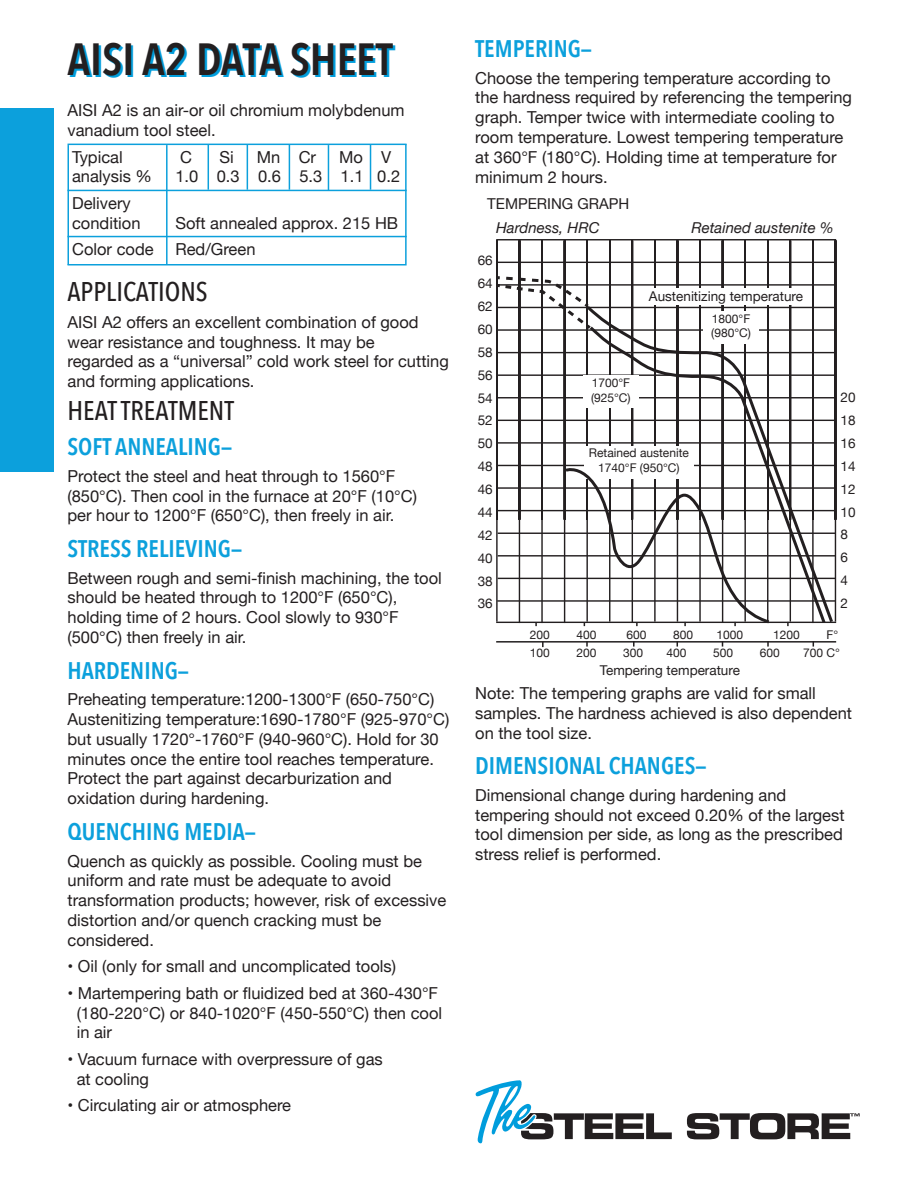
<style>
.page{position:relative;width:918px;height:1188px;background:#fff}
.page>*{position:absolute;margin:0;border:0;box-sizing:border-box;transform-origin:0 0}
.t1{font:600 45px "Avenir Next Condensed";color:#009ddc}
.t2{font:500 27px "Avenir Next Condensed";color:#231f20}
.t3{font:600 24px "Avenir Next Condensed";color:#0ca0dc}
.t4{font:16.5px/19.8px "Helvetica Neue";color:#231f20}
.t5{font:italic 15px "Helvetica Neue";color:#231f20}
.t6{font:15px "Helvetica Neue";color:#231f20}
.t7{font:13.5px/22.8px "Helvetica Neue";color:#231f20;text-align:justify}
.t8{font:12px/14.4px "Helvetica Neue";color:#231f20}
</style>
<div class="page">
<svg style="left:476px;top:1080px;width:196px;height:63px"></svg>
<svg style="left:687px;top:1113px;width:173px;height:26px"></svg>
<div style="left:0;top:108px;width:54px;height:364px;background:#0ca0dc"></div>
<hr style="left:68px;top:190px;width:339px;height:1px;background:#0ca0dc">
<hr style="left:68px;top:236px;width:339px;height:1px;background:#0ca0dc">
<hr style="left:68px;top:264px;width:339px;height:2px;background:#0ca0dc">
<hr style="left:68px;top:144px;width:339px;height:1px;background:#0ca0dc">
<hr style="left:166px;top:145px;width:2px;height:120px;background:#0ca0dc">
<hr style="left:208px;top:144px;width:1px;height:46px;background:#0ca0dc">
<hr style="left:247px;top:144px;width:1px;height:46px;background:#0ca0dc">
<hr style="left:289px;top:144px;width:1px;height:46px;background:#0ca0dc">
<hr style="left:405px;top:144px;width:2px;height:120px;background:#0ca0dc">
<hr style="left:68px;top:145px;width:1px;height:120px;background:#0ca0dc">
<hr style="left:496px;top:240px;width:2px;height:382px;background:#231f20">
<hr style="left:519px;top:240px;width:1px;height:383px;background:#231f20">
<hr style="left:541px;top:240px;width:2px;height:383px;background:#231f20">
<hr style="left:564px;top:240px;width:1px;height:383px;background:#231f20">
<hr style="left:586px;top:240px;width:2px;height:382px;background:#231f20">
<hr style="left:609px;top:240px;width:1px;height:382px;background:#231f20">
<hr style="left:632px;top:240px;width:1px;height:382px;background:#231f20">
<hr style="left:654px;top:240px;width:2px;height:382px;background:#231f20">
<hr style="left:677px;top:240px;width:1px;height:382px;background:#231f20">
<hr style="left:699px;top:240px;width:2px;height:382px;background:#231f20">
<hr style="left:722px;top:240px;width:1px;height:382px;background:#231f20">
<hr style="left:744px;top:240px;width:2px;height:382px;background:#231f20">
<hr style="left:767px;top:240px;width:1px;height:382px;background:#231f20">
<hr style="left:790px;top:240px;width:1px;height:382px;background:#231f20">
<hr style="left:812px;top:240px;width:2px;height:383px;background:#231f20">
<hr style="left:835px;top:239px;width:1px;height:383px;background:#231f20">
<hr style="left:496px;top:239px;width:339px;height:1px;background:#231f20">
<hr style="left:498px;top:262px;width:337px;height:1px;background:#231f20">
<hr style="left:498px;top:284px;width:337px;height:2px;background:#231f20">
<hr style="left:498px;top:352px;width:337px;height:1px;background:#231f20">
<hr style="left:498px;top:374px;width:337px;height:2px;background:#231f20">
<hr style="left:498px;top:397px;width:337px;height:1px;background:#231f20">
<hr style="left:498px;top:420px;width:337px;height:1px;background:#231f20">
<hr style="left:498px;top:442px;width:337px;height:2px;background:#231f20">
<hr style="left:498px;top:465px;width:337px;height:1px;background:#231f20">
<hr style="left:498px;top:487px;width:337px;height:2px;background:#231f20">
<hr style="left:498px;top:510px;width:337px;height:1px;background:#231f20">
<hr style="left:498px;top:533px;width:338px;height:1px;background:#231f20">
<hr style="left:498px;top:555px;width:338px;height:2px;background:#231f20">
<hr style="left:498px;top:578px;width:338px;height:1px;background:#231f20">
<hr style="left:496px;top:622px;width:340px;height:1px;background:#231f20">
<hr style="left:497px;top:600px;width:338px;height:2px;background:#231f20">
<div style="left:583px;top:376px;width:55px;height:32px;background:#fff"></div>
<div style="left:641px;top:288px;width:170px;height:16px;background:#fff"></div>
<hr style="left:496px;top:641px;width:340px;height:2px;background:#231f20">
<svg style="left:562px;top:459px;width:24px;height:167px"></svg>
<hr style="left:328px;top:145px;width:1px;height:45px;background:#0ca0dc">
<hr style="left:370px;top:144px;width:1px;height:46px;background:#0ca0dc">
<svg style="left:584px;top:303px;width:251px;height:322px"></svg>
<svg style="left:587px;top:323px;width:241px;height:303px"></svg>
<svg style="left:498px;top:275px;width:96px;height:57px"></svg>
<h1 class="t1" style="left:70px;top:22px;width:327px">AISI A2 DATA SHEET</h1>
<p class="t4" style="left:68px;top:101px;width:339px">AISI A2 is an air-or oil chromium molybdenum vanadium tool steel.</p>
<p class="t4" style="left:72px;top:148px;width:52px">Typical</p>
<p class="t4" style="left:180px;top:148px;width:13px">C</p>
<p class="t4" style="left:220px;top:148px;width:16px">Si</p>
<p class="t4" style="left:257px;top:148px;width:61px">Mn Cr</p>
<p class="t4" style="left:339px;top:148px;width:54px">Mo V</p>
<p class="t4" style="left:72px;top:168px;width:82px">analysis %</p>
<p class="t4" style="left:175px;top:168px;width:226px">1.0 0.3 0.6 5.3 1.1 0.2</p>
<p class="t4" style="left:72px;top:194px;width:70px">Delivery condition</p>
<p class="t4" style="left:175px;top:214px;width:224px">Soft annealed approx. 215 HB</p>
<p class="t4" style="left:72px;top:241px;width:83px">Color code</p>
<p class="t4" style="left:175px;top:241px;width:82px">Red/Green</p>
<h2 class="t2" style="left:68px;top:275px;width:142px">APPLICATIONS</h2>
<p class="t4" style="left:68px;top:313px;width:383px">AISI A2 offers an excellent combination of good wear resistance and toughness. It may be<br>regarded as a “universal” cold work steel for cutting and forming applications.</p>
<h2 class="t2" style="left:68px;top:394px;width:168px">HEAT TREATMENT</h2>
<h3 class="t3" style="left:68px;top:426px;width:166px">SOFT ANNEALING—</h3>
<p class="t4" style="left:68px;top:467px;width:351px">Protect the steel and heat through to 1560°F (850°C). Then cool in the furnace at 20°F (10°C) per hour to 1200°F (650°C), then freely in air.</p>
<h3 class="t3" style="left:68px;top:528px;width:176px">STRESS RELIEVING—</h3>
<p class="t4" style="left:68px;top:569px;width:376px">Between rough and semi-finish machining, the tool should be heated through to 1200°F (650°C), holding time of 2 hours. Cool slowly to 930°F (500°C) then freely in air.</p>
<h3 class="t3" style="left:68px;top:650px;width:123px">HARDENING—</h3>
<p class="t4" style="left:68px;top:690px;width:383px">Preheating temperature:1200-1300°F (650-750°C)<br>Austenitizing temperature:1690-1780°F (925-970°C) but usually 1720°-1760°F (940-960°C). Hold for 30 minutes once the entire tool reaches temperature.<br>Protect the part against decarburization and oxidation during hardening.</p>
<h3 class="t3" style="left:68px;top:811px;width:190px">QUENCHING MEDIA—</h3>
<p class="t4" style="left:68px;top:852px;width:380px">Quench as quickly as possible. Cooling must be uniform and rate must be adequate to avoid transformation products; however, risk of excessive distortion and/or quench cracking must be considered.</p>
<p class="t4" style="left:68px;top:957px;width:330px">• Oil (only for small and uncomplicated tools)</p>
<p class="t4" style="left:77px;top:984px;width:367px;text-indent:-9px">• Martempering bath or fluidized bed at 360-430°F (180-220°C) or 840-1020°F (450-550°C) then cool in air</p>
<p class="t4" style="left:77px;top:1050px;width:308px;text-indent:-9px">• Vacuum furnace with overpressure of gas at cooling</p>
<p class="t4" style="left:68px;top:1097px;width:225px">• Circulating air or atmosphere</p>
<h3 class="t3" style="left:475px;top:28px;width:118px">TEMPERING—</h3>
<p class="t4" style="left:475px;top:69px;width:378px">Choose the tempering temperature according to the hardness required by referencing the tempering graph. Temper twice with intermediate cooling to room temperature. Lowest tempering temperature at 360°F (180°C). Holding time at temperature for minimum 2 hours.</p>
<p class="t6" style="left:487px;top:192px;width:144px">TEMPERING GRAPH</p>
<p class="t5" style="left:496px;top:216px;width:105px">Hardness, HRC</p>
<p class="t5" style="left:692px;top:216px;width:144px">Retained austenite %</p>
<p class="t7" style="left:478px;top:250px;width:17px">66<br>64<br>62<br>60<br>58<br>56<br>54<br>52<br>50<br>48<br>46<br>44<br>42<br>40<br>38<br>36</p>
<p class="t7" style="left:649px;top:285px;width:156px">Austenitizing temperature</p>
<p class="t8" style="left:711px;top:312px;width:41px">1800°F (980°C)</p>
<p class="t8" style="left:591px;top:376px;width:41px">1700°F (925°C)</p>
<p class="t8" style="left:589px;top:447px;width:102px;text-align:center">Retained austenite<br>1740°F (950°C)</p>
<p class="t7" style="left:841px;top:387px;width:17px;text-align:left">20<br>18<br>16<br>14<br>12<br>10<br>8<br>6<br>4<br>2</p>
<p class="t8" style="left:530px;top:628px;width:22px">200</p>
<p class="t8" style="left:576px;top:628px;width:22px">400</p>
<p class="t8" style="left:626px;top:628px;width:22px">600</p>
<p class="t8" style="left:673px;top:628px;width:22px">800</p>
<p class="t8" style="left:716px;top:628px;width:28px">1000</p>
<p class="t8" style="left:773px;top:628px;width:28px">1200</p>
<p class="t8" style="left:827px;top:628px;width:13px">F°</p>
<p class="t8" style="left:530px;top:646px;width:22px">100</p>
<p class="t8" style="left:576px;top:646px;width:22px">200</p>
<p class="t8" style="left:623px;top:646px;width:22px">300</p>
<p class="t8" style="left:666px;top:646px;width:22px">400</p>
<p class="t8" style="left:713px;top:646px;width:22px">500</p>
<p class="t8" style="left:760px;top:646px;width:22px">600</p>
<p class="t8" style="left:803px;top:646px;width:38px">700 C°</p>
<p class="t7" style="left:600px;top:660px;width:142px">Tempering temperature</p>
<p class="t4" style="left:475px;top:684px;width:378px">Note: The tempering graphs are valid for small samples. The hardness achieved is also dependent on the tool size.</p>
<h3 class="t3" style="left:475px;top:745px;width:233px">DIMENSIONAL CHANGES—</h3>
<p class="t4" style="left:475px;top:786px;width:371px">Dimensional change during hardening and tempering should not exceed 0.20% of the largest tool dimension per side, as long as the prescribed stress relief is performed.</p>
</div>
